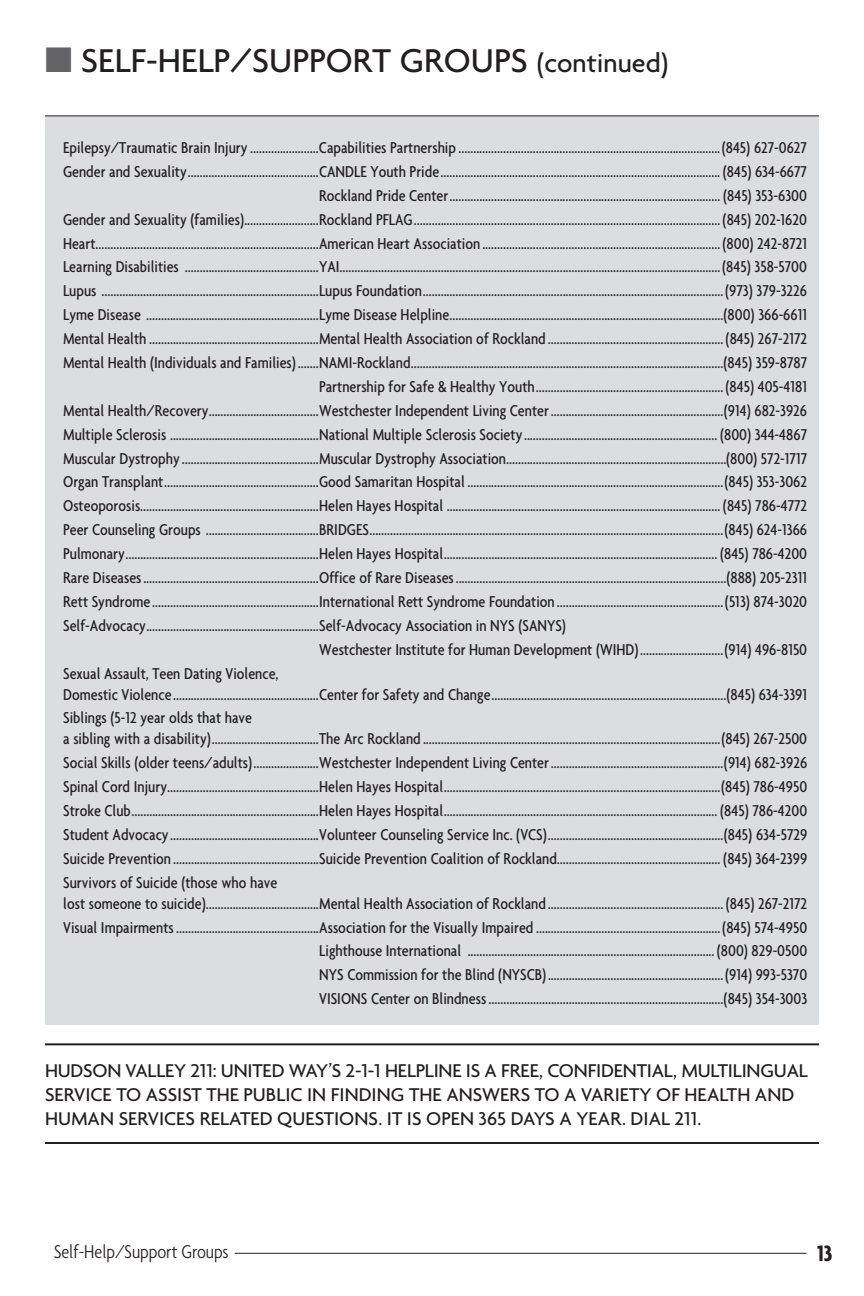
<style>
.page{position:relative;width:864px;height:1296px;background:#fff}
.page>*{position:absolute;margin:0;border:0;box-sizing:border-box;transform-origin:0 0}
.t1{font:500 35.6px "Agenda";color:#231f20}
.t2{font:700 condensed 24px "Agenda";color:#231f20}
.t3{font:500 20px/24px "Agenda";color:#231f20}
.t4{font:300 condensed 20px "Agenda";color:#231f20}
.t5{font:500 condensed 17px/23.8px "Agenda";color:#231f20}
.s1{color:#636366}
.s2{font-size:28px}
</style>
<div class="page">
<hr style="left:235px;top:1253px;width:571px;height:1px;background:#231f20">
<div style="left:45px;top:116px;width:774px;height:909px;background:#dcdddf"></div>
<hr style="left:45px;top:115px;width:774px;height:1px;background:#231f20">
<hr style="left:45px;top:1142px;width:774px;height:2px;background:#231f20">
<hr style="left:45px;top:1043px;width:774px;height:2px;background:#231f20">
<h1 class="t1" style="left:45px;top:39px;width:625px"><span class="s1">■</span> SELF-HELP/SUPPORT GROUPS <span class="s2">(continued)</span></h1>
<p class="t5" style="left:63px;top:135px;width:745px">Epilepsy/Traumatic Brain Injury .......................Capabilities Partnership ........................................................................................(845) 627-0627</p>
<p class="t5" style="left:63px;top:159px;width:746px">Gender and Sexuality............................................CANDLE Youth Pride.............................................................................................. (845) 634-6677</p>
<p class="t5" style="left:319px;top:183px;width:490px">Rockland Pride Center........................................................................................... (845) 353-6300</p>
<p class="t5" style="left:63px;top:207px;width:745px">Gender and Sexuality (families).........................Rockland PFLAG....................................................................................................... (845) 202-1620</p>
<p class="t5" style="left:63px;top:231px;width:746px">Heart...........................................................................American Heart Association ................................................................................ (800) 242-8721</p>
<p class="t5" style="left:63px;top:255px;width:745px">Learning Disabilities .............................................YAI................................................................................................................................(845) 358-5700</p>
<p class="t5" style="left:63px;top:279px;width:746px">Lupus .........................................................................Lupus Foundation.....................................................................................................(973) 379-3226</p>
<p class="t5" style="left:63px;top:303px;width:746px">Lyme Disease ..........................................................Lyme Disease Helpline............................................................................................(800) 366-6611</p>
<p class="t5" style="left:63px;top:326px;width:745px">Mental Health .........................................................Mental Health Association of Rockland ........................................................... (845) 267-2172</p>
<p class="t5" style="left:63px;top:350px;width:746px">Mental Health (Individuals and Families).......NAMI-Rockland.........................................................................................................(845) 359-8787</p>
<p class="t5" style="left:319px;top:374px;width:489px">Partnership for Safe &amp; Healthy Youth............................................................... (845) 405-4181</p>
<p class="t5" style="left:63px;top:398px;width:745px">Mental Health/Recovery.....................................Westchester Independent Living Center..........................................................(914) 682-3926</p>
<p class="t5" style="left:63px;top:422px;width:745px">Multiple Sclerosis ..................................................National Multiple Sclerosis Society................................................................. (800) 344-4867</p>
<p class="t5" style="left:63px;top:446px;width:745px">Muscular Dystrophy..............................................Muscular Dystrophy Association..........................................................................(800) 572-1717</p>
<p class="t5" style="left:63px;top:470px;width:746px">Organ Transplant....................................................Good Samaritan Hospital ......................................................................................(845) 353-3062</p>
<p class="t5" style="left:63px;top:494px;width:746px">Osteoporosis............................................................Helen Hayes Hospital ............................................................................................ (845) 786-4772</p>
<p class="t5" style="left:63px;top:518px;width:746px">Peer Counseling Groups ......................................BRIDGES.......................................................................................................................(845) 624-1366</p>
<p class="t5" style="left:63px;top:541px;width:746px">Pulmonary.................................................................Helen Hayes Hospital............................................................................................ (845) 786-4200</p>
<p class="t5" style="left:63px;top:565px;width:746px">Rare Diseases...........................................................Office of Rare Diseases...........................................................................................(888) 205-2311</p>
<p class="t5" style="left:63px;top:589px;width:745px">Rett Syndrome ........................................................International Rett Syndrome Foundation ........................................................(513) 874-3020</p>
<p class="t5" style="left:63px;top:613px;width:504px">Self-Advocacy..........................................................Self-Advocacy Association in NYS (SANYS)</p>
<p class="t5" style="left:319px;top:637px;width:490px">Westchester Institute for Human Development (WIHD)............................(914) 496-8150</p>
<p class="t5" style="left:63px;top:661px;width:217px">Sexual Assault, Teen Dating Violence,</p>
<p class="t5" style="left:63px;top:682px;width:746px">Domestic Violence.................................................Center for Safety and Change...............................................................................(845) 634-3391<br>Siblings (5-12 year olds that have</p>
<p class="t5" style="left:63px;top:727px;width:746px;text-align:justify">a sibling with a disability)....................................The Arc Rockland ....................................................................................................(845) 267-2500<br>Social Skills (older teens/adults)......................Westchester Independent Living Center..........................................................(914) 682-3926<br>Spinal Cord Injury...................................................Helen Hayes Hospital.............................................................................................(845) 786-4950<br>Stroke Club...............................................................Helen Hayes Hospital............................................................................................ (845) 786-4200<br>Student Advocacy..................................................Volunteer Counseling Service Inc. (VCS)...........................................................(845) 634-5729<br>Suicide Prevention .................................................Suicide Prevention Coalition of Rockland....................................................... (845) 364-2399<br>Survivors of Suicide (those who have</p>
<p class="t5" style="left:63px;top:891px;width:746px;text-align:right">lost someone to suicide)......................................Mental Health Association of Rockland ........................................................... (845) 267-2172<br>Visual Impairments................................................Association for the Visually Impaired ..............................................................(845) 574-4950<br>Lighthouse International ................................................................................... (800) 829-0500<br>NYS Commission for the Blind (NYSCB)...........................................................(914) 993-5370<br>VISIONS Center on Blindness...............................................................................(845) 354-3003</p>
<p class="t3" style="left:45px;top:1058px;width:764px">HUDSON VALLEY 211: UNITED WAY’S 2-1-1 HELPLINE IS A FREE, CONFIDENTIAL, MULTILINGUAL<br>SERVICE TO ASSIST THE PUBLIC IN FINDING THE ANSWERS TO A VARIETY OF HEALTH AND<br>HUMAN SERVICES RELATED QUESTIONS. IT IS OPEN 365 DAYS A YEAR. DIAL 211.</p>
<p class="t4" style="left:54px;top:1240px;width:176px">Self-Help/Support Groups</p>
<h2 class="t2" style="left:817px;top:1239px;width:17px">13</h2>
</div>
